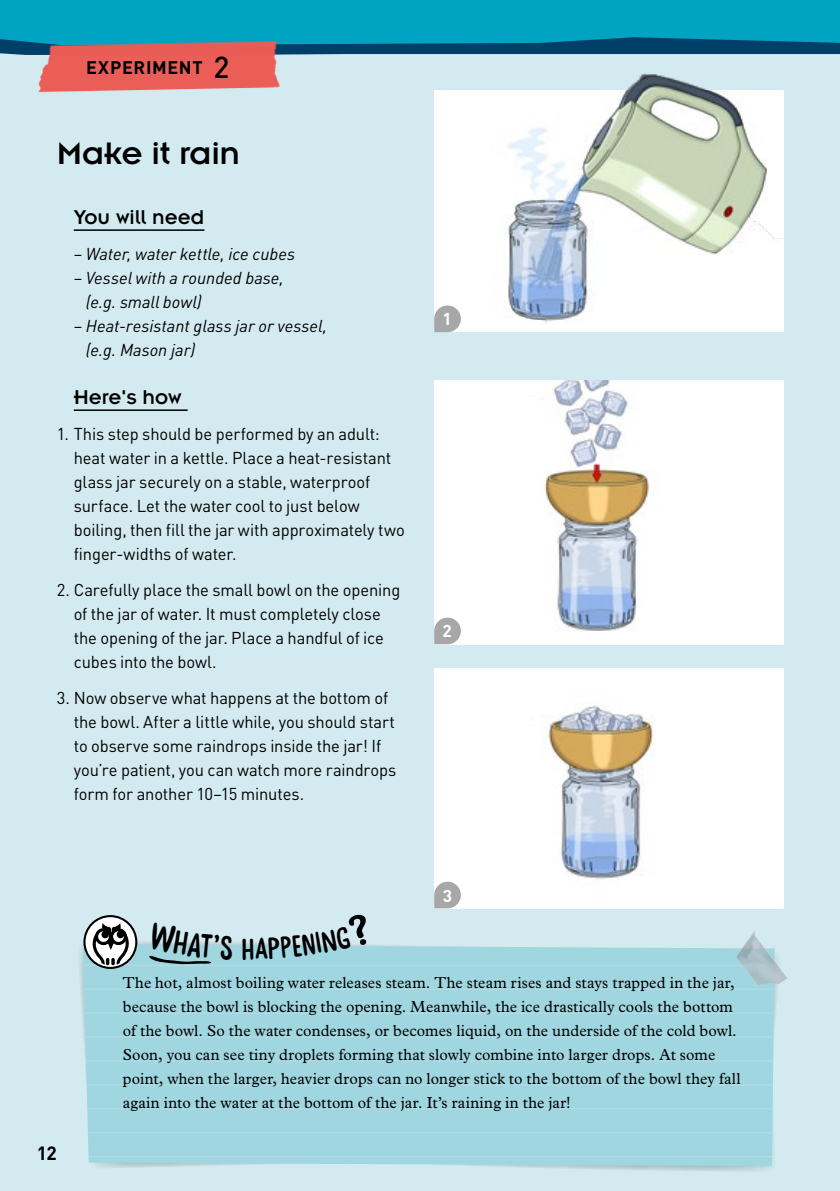
<style>
.page{position:relative;width:840px;height:1191px;background:#fff}
.page>*{position:absolute;margin:0;border:0;box-sizing:border-box;transform-origin:0 0}
.t1{font:34.2px "Insignia LT Pro";letter-spacing:-.01em;color:#000;scale:1.05 1}
.t2{font:22px "Insignia LT Pro";color:#000}
.t3{font:700 19px "DINOT";color:#000}
.t4{font:700 18px "DINOT";letter-spacing:.04em;color:#000}
.t5{font:700 17.2px "DINOT";color:#fff}
.t6{font:17px/24px "DINOT";letter-spacing:-.005em;color:#000}
.t7{font:italic 17px/24px "DINOT";color:#000}
.t8{font:16px/24px "Plantin MT Pro";letter-spacing:.01em;color:#000}
.s1{font-weight:500;font-size:30px}
</style>
<div class="page">
<div style="left:0;top:0;width:839px;height:1191px;background:#d3ebf0"></div>
<svg style="left:79px;top:938px;width:703px;height:233px"></svg>
<div style="left:83px;top:944px;width:691px;height:222px;background:#a0d6e0"></div>
<hr style="left:83px;top:1108px;width:691px;height:1px;background:#fff">
<hr style="left:83px;top:1012px;width:691px;height:1px;background:#fff">
<hr style="left:83px;top:1132px;width:691px;height:1px;background:#fff">
<hr style="left:83px;top:1036px;width:691px;height:1px;background:#fff">
<hr style="left:83px;top:964px;width:691px;height:1px;background:#fff">
<hr style="left:83px;top:1156px;width:691px;height:1px;background:#fff">
<hr style="left:83px;top:1060px;width:691px;height:1px;background:#fff">
<hr style="left:83px;top:988px;width:691px;height:1px;background:#fff">
<hr style="left:83px;top:1084px;width:691px;height:1px;background:#fff">
<div style="left:434px;top:91px;width:348px;height:241px;background:#fff"></div>
<div style="left:434px;top:380px;width:348px;height:264px;background:#fff"></div>
<img style="left:460px;top:380px;width:189px;height:255px">
<img style="left:735px;top:932px;width:19px;height:25px">
<div style="left:434px;top:668px;width:348px;height:240px;background:#fff"></div>
<img style="left:460px;top:705px;width:194px;height:195px">
<img style="left:468px;top:73px;width:314px;height:251px">
<svg style="left:0;top:45px;width:839px;height:10px;background:#134e74"></svg>
<div style="left:0;top:0;width:839px;height:45px;background:#00a3c1"></div>
<img style="left:34px;top:40px;width:250px;height:52px">
<hr style="left:74px;top:229px;width:130px;height:2px;background:#000">
<hr style="left:74px;top:409px;width:113px;height:2px;background:#000">
<svg style="left:434px;top:305px;width:26px;height:27px"></svg>
<svg style="left:434px;top:617px;width:26px;height:27px"></svg>
<svg style="left:434px;top:881px;width:26px;height:27px"></svg>
<svg style="left:84px;top:916px;width:52px;height:52px"></svg>
<div style="left:83px;top:915px;width:54px;height:54px;border:2px solid #000;border-radius:50%"></div>
<svg style="left:90px;top:923px;width:41px;height:44px;background:#959797"></svg>
<svg style="left:148px;top:938px;width:85px;height:26px"></svg>
<svg style="left:243px;top:938px;width:128px;height:21px"></svg>
<p class="t4" style="left:86px;top:56px;width:145px">EXPERIMENT <span class="s1">2</span></p>
<h1 class="t1" style="left:57px;top:136px;width:176px">Make it rain</h1>
<p class="t2" style="left:74px;top:206px;width:132px">You will need</p>
<p class="t7" style="left:74px;top:242px;width:223px">– Water, water kettle, ice cubes</p>
<p class="t7" style="left:86px;top:266px;width:199px;text-indent:-12px">– Vessel with a rounded base, (e.g. small bowl)</p>
<p class="t7" style="left:86px;top:314px;width:242px;text-indent:-12px">– Heat-resistant glass jar or vessel, (e.g. Mason jar)</p>
<p class="t2" style="left:74px;top:386px;width:109px">Here's how</p>
<p class="t6" style="left:74px;top:422px;width:332px;text-indent:-17px">1. This step should be performed by an adult: heat water in a kettle. Place a heat-resistant glass jar securely on a stable, waterproof surface. Let the water cool to just below boiling, then fill the jar with approximately two finger-widths of water.</p>
<p class="t6" style="left:74px;top:578px;width:328px;text-indent:-17px">2. Carefully place the small bowl on the opening of the jar of water. It must completely close the opening of the jar. Place a handful of ice cubes into the bowl.</p>
<p class="t6" style="left:74px;top:686px;width:324px;text-indent:-17px">3. Now observe what happens at the bottom of the bowl. After a little while, you should start to observe some raindrops inside the jar! If you’re patient, you can watch more raindrops form for another 10–15 minutes.</p>
<p class="t5" style="left:442px;top:308px;width:11px">1</p>
<p class="t5" style="left:442px;top:620px;width:11px">2</p>
<p class="t5" style="left:442px;top:884px;width:11px">3</p>
<p class="t3" style="left:37px;top:1140px;width:21px">12</p>
<p class="t8" style="left:123px;top:970px;width:619px">The hot, almost boiling water releases steam. The steam rises and stays trapped in the jar, because the bowl is blocking the opening. Meanwhile, the ice drastically cools the bottom of the bowl. So the water condenses, or becomes liquid, on the underside of the cold bowl.<br>Soon, you can see tiny droplets forming that slowly combine into larger drops. At some point, when the larger, heavier drops can no longer stick to the bottom of the bowl they fall again into the water at the bottom of the jar. It’s raining in the jar!</p>
</div>
